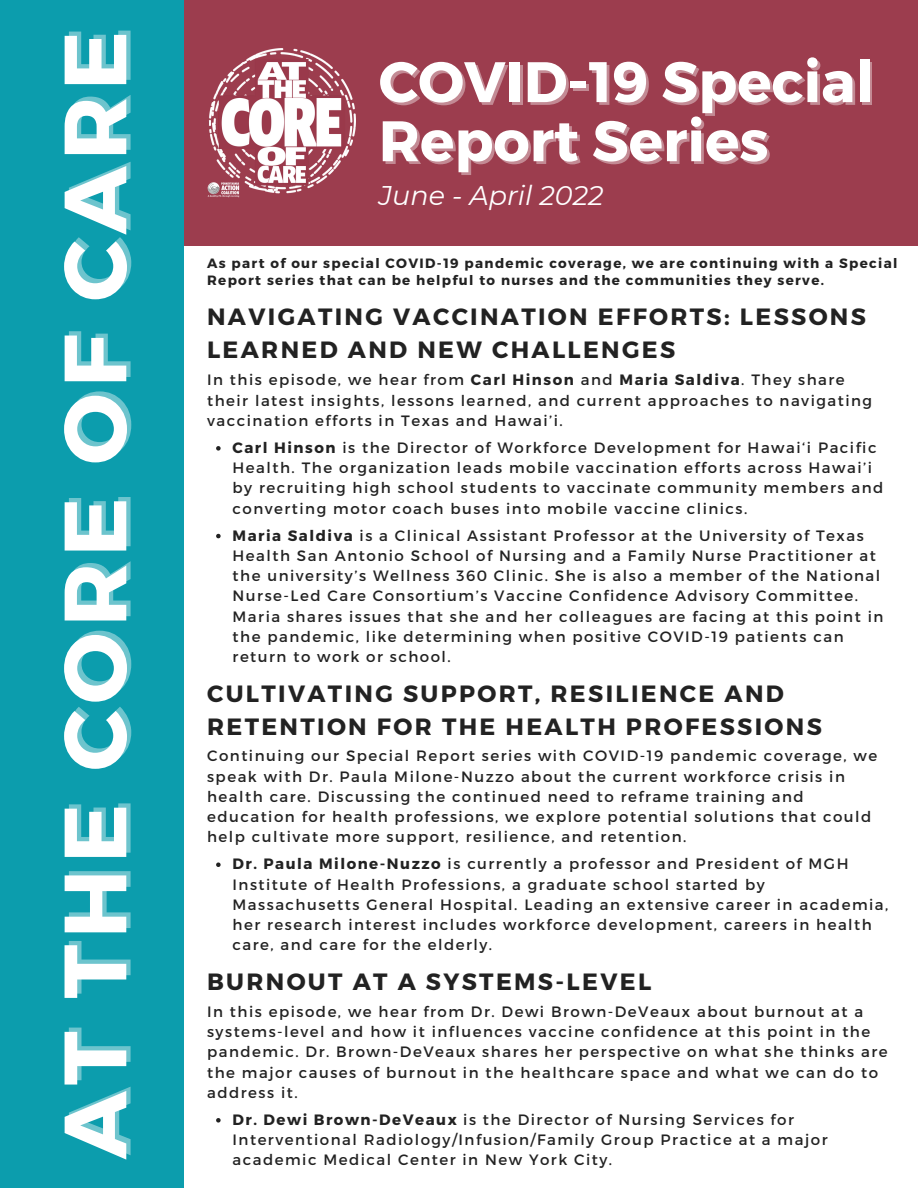
<style>
.page{position:relative;width:918px;height:1188px;background:#fff}
.page>*{position:absolute;margin:0;border:0;box-sizing:border-box;transform-origin:0 0}
.t1{font:700 88.05px "Montserrat";letter-spacing:.07em;color:#fff}
.t2{font:700 57px "Montserrat";color:#fff}
.t3{font:italic 27px "Montserrat";color:#fff}
.t4{font:700 23.55px/32.7px "Montserrat";letter-spacing:.1em;color:#222}
.t5{font:15px/20.2px "Montserrat";letter-spacing:.1em;color:#222}
.t6{font:700 13.5px/17px "Montserrat";letter-spacing:.1em;color:#222}
.s1{font-weight:700}
</style>
<div class="page">
<div style="left:176px;top:0;width:742px;height:245px;background:#9c3d4e"></div>
<div style="left:0;top:0;width:183px;height:1188px;background:#0c9dad"></div>
<svg style="left:216px;top:446px;width:5px;height:5px"></svg>
<svg style="left:216px;top:534px;width:5px;height:4px"></svg>
<svg style="left:216px;top:863px;width:5px;height:4px"></svg>
<svg style="left:216px;top:1118px;width:5px;height:5px"></svg>
<img style="left:207px;top:49px;width:149px;height:148px">
<h1 class="t1" style="left:38px;top:1159px;width:1130px;rotate:-90deg">AT THE CORE OF CARE</h1>
<h2 class="t2" style="left:379px;top:45px;width:497px">COVID-19 Special</h2>
<h2 class="t2" style="left:379px;top:104px;width:391px">Report Series</h2>
<h3 class="t3" style="left:379px;top:179px;width:226px">June - April 2022</h3>
<p class="t6" style="left:207px;top:254px;width:692px">As part of our special COVID-19 pandemic coverage, we are continuing with a Special<br>Report series that can be helpful to nurses and the communities they serve.</p>
<h3 class="t4" style="left:207px;top:300px;width:660px">NAVIGATING VACCINATION EFFORTS: LESSONS<br>LEARNED AND NEW CHALLENGES</h3>
<p class="t5" style="left:207px;top:369px;width:667px">In this episode, we hear from <span class="s1">Carl Hinson</span> and <span class="s1">Maria Saldiva</span>. They share their latest insights, lessons learned, and current approaches to navigating vaccination efforts in Texas and Hawai’i.</p>
<p class="t5" style="left:233px;top:437px;width:652px"><span class="s1">Carl Hinson</span> is the Director of Workforce Development for Hawai‘i Pacific Health. The organization leads mobile vaccination efforts across Hawai’i by recruiting high school students to vaccinate community members and converting motor coach buses into mobile vaccine clinics.</p>
<p class="t5" style="left:233px;top:524px;width:652px"><span class="s1">Maria Saldiva</span> is a Clinical Assistant Professor at the University of Texas Health San Antonio School of Nursing and a Family Nurse Practitioner at the university’s Wellness 360 Clinic. She is also a member of the National Nurse-Led Care Consortium’s Vaccine Confidence Advisory Committee.<br>Maria shares issues that she and her colleagues are facing at this point in the pandemic, like determining when positive COVID-19 patients can return to work or school.</p>
<h3 class="t4" style="left:207px;top:676px;width:616px">CULTIVATING SUPPORT, RESILIENCE AND<br>RETENTION FOR THE HEALTH PROFESSIONS</h3>
<p class="t5" style="left:207px;top:745px;width:672px">Continuing our Special Report series with COVID-19 pandemic coverage, we speak with Dr. Paula Milone-Nuzzo about the current workforce crisis in health care. Discussing the continued need to reframe training and education for health professions, we explore potential solutions that could help cultivate more support, resilience, and retention.</p>
<p class="t5" style="left:233px;top:853px;width:657px"><span class="s1">Dr. Paula Milone-Nuzzo</span> is currently a professor and President of MGH Institute of Health Professions, a graduate school started by Massachusetts General Hospital. Leading an extensive career in academia, her research interest includes workforce development, careers in health care, and care for the elderly.</p>
<h3 class="t4" style="left:207px;top:964px;width:446px">BURNOUT AT A SYSTEMS-LEVEL</h3>
<p class="t5" style="left:207px;top:1001px;width:682px">In this episode, we hear from Dr. Dewi Brown-DeVeaux about burnout at a systems-level and how it influences vaccine confidence at this point in the pandemic. Dr. Brown-DeVeaux shares her perspective on what she thinks are the major causes of burnout in the healthcare space and what we can do to address it.</p>
<p class="t5" style="left:233px;top:1109px;width:597px"><span class="s1">Dr. Dewi Brown-DeVeaux</span> is the Director of Nursing Services for<br>Interventional Radiology/Infusion/Family Group Practice at a major academic Medical Center in New York City.</p>
</div>
